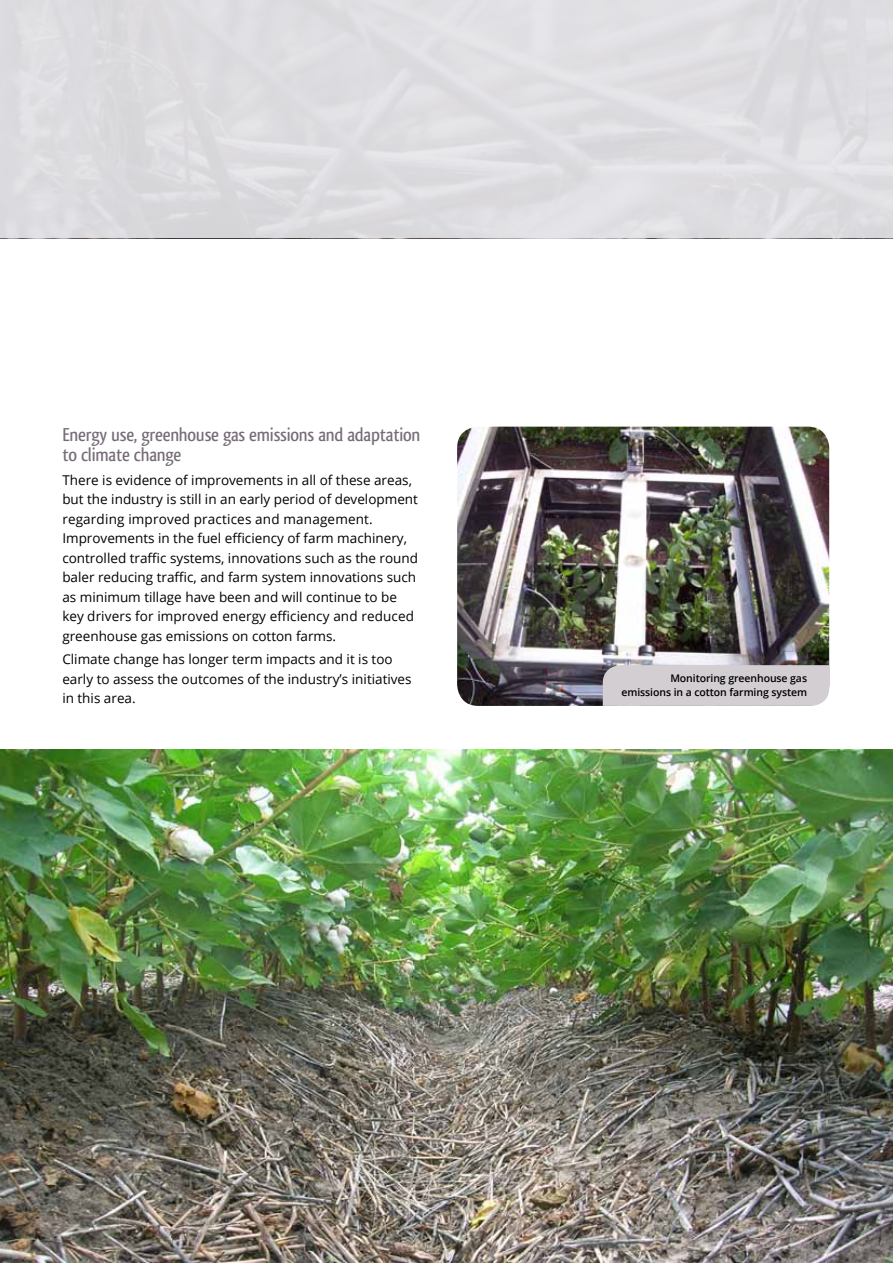
<style>
.page{position:relative;width:893px;height:1263px;background:#fff}
.page>*{position:absolute;margin:0;border:0;box-sizing:border-box;transform-origin:0 0}
.t1{font:500 19.5px/19.5px "Qlassik";letter-spacing:-.01em;color:#766b76}
.t2{font:13.5px/19.5px "Open Sans";color:#000}
.t3{font:600 10.5px/13.5px "Open Sans";letter-spacing:-.01em;color:#000;text-align:right}
</style>
<div class="page">
<div style="left:0;top:0;width:893px;height:238px;background:#dedde1"></div>
<img style="left:457px;top:427px;width:372px;height:279px">
<div style="left:603px;top:665px;width:226px;height:41px;background:#d2ced1"></div>
<img style="left:0;top:750px;width:893px;height:513px">
<h1 class="t1" style="left:62px;top:425px;width:359px">Energy use, greenhouse gas emissions and adaptation to climate change</h1>
<p class="t2" style="left:62px;top:469px;width:357px">There is evidence of improvements in all of these areas, but the industry is still in an early period of development regarding improved practices and management.<br>Improvements in the fuel efficiency of farm machinery, controlled traffic systems, innovations such as the round baler reducing traffic, and farm system innovations such as minimum tillage have been and will continue to be key drivers for improved energy efficiency and reduced greenhouse gas emissions on cotton farms.</p>
<p class="t2" style="left:62px;top:649px;width:351px">Climate change has longer term impacts and it is too early to assess the outcomes of the industry’s initiatives in this area.</p>
<p class="t3" style="left:621px;top:671px;width:187px">Monitoring greenhouse gas emissions in a cotton farming system</p>
</div>
